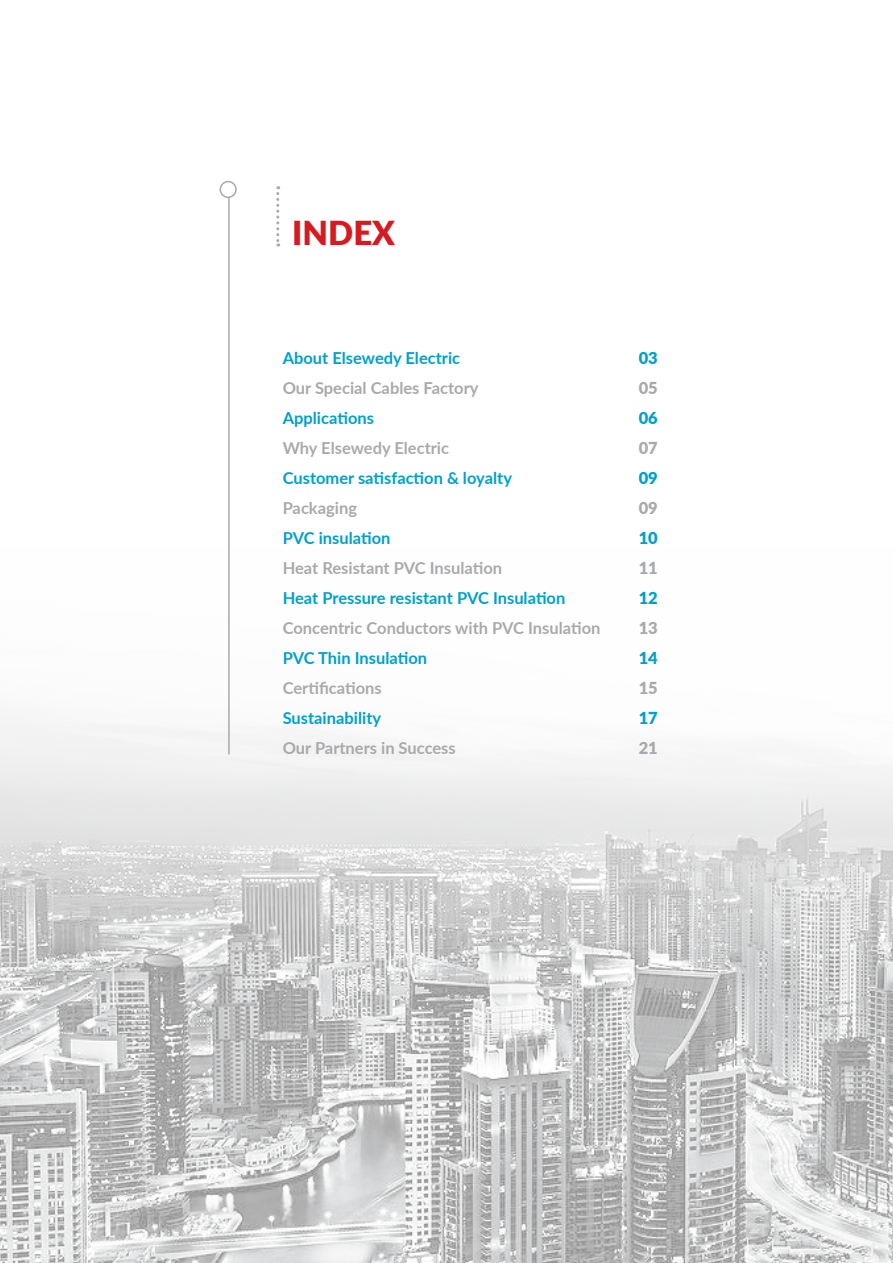
<style>
.page{position:relative;width:893px;height:1263px;background:#fff}
.page>*{position:absolute;margin:0;border:0;box-sizing:border-box;transform-origin:0 0}
.t1{font:900 33px "Lato";color:#d71920}
.t2{font:700 16.5px "Lato";color:#00a1c8}
.t3{font:700 16.5px "Lato";color:#a7a9ac}
.t4{font:700 16.5px "Lato";color:#a8aaad}
.t5{font:900 16.5px "Lato";color:#00a1c8}
.t6{font:900 16.5px "Lato";color:#a7a9ac}
.t7{font:900 16.5px "Lato";color:#a8aaad}
</style>
<div class="page">
<img style="left:0;top:716px;width:893px;height:547px">
<hr style="left:228px;top:190px;width:2px;height:564px;background:#a7a9ac">
<svg style="left:276px;top:186px;width:3px;height:60px"></svg>
<div style="left:220px;top:181px;width:16px;height:17px;background:#fff;border-radius:50%"></div>
<div style="left:219px;top:180px;width:18px;height:18px;border:2px solid #a7a9ac;border-radius:50%"></div>
<h1 class="t1" style="left:292px;top:208px;width:104px">INDEX</h1>
<p class="t2" style="left:283px;top:346px;width:179px">About Elsewedy Electric</p>
<p class="t5" style="left:639px;top:346px;width:21px">03</p>
<p class="t3" style="left:283px;top:376px;width:197px">Our Special Cables Factory</p>
<p class="t6" style="left:639px;top:376px;width:21px">05</p>
<p class="t2" style="left:283px;top:406px;width:93px">Applications</p>
<p class="t5" style="left:639px;top:406px;width:21px">06</p>
<p class="t4" style="left:283px;top:436px;width:168px">Why Elsewedy Electric</p>
<p class="t7" style="left:639px;top:436px;width:21px">07</p>
<p class="t2" style="left:283px;top:466px;width:231px">Customer satisfaction &amp; loyalty</p>
<p class="t5" style="left:639px;top:466px;width:21px">09</p>
<p class="t3" style="left:283px;top:496px;width:76px">Packaging</p>
<p class="t6" style="left:639px;top:496px;width:21px">09</p>
<p class="t2" style="left:283px;top:526px;width:109px">PVC insulation</p>
<p class="t5" style="left:639px;top:526px;width:21px">10</p>
<p class="t3" style="left:283px;top:556px;width:221px">Heat Resistant PVC Insulation</p>
<p class="t6" style="left:639px;top:556px;width:21px">11</p>
<p class="t2" style="left:283px;top:586px;width:284px">Heat Pressure resistant PVC Insulation</p>
<p class="t5" style="left:639px;top:586px;width:21px">12</p>
<p class="t3" style="left:283px;top:616px;width:319px">Concentric Conductors with PVC Insulation</p>
<p class="t6" style="left:639px;top:616px;width:21px">13</p>
<p class="t2" style="left:283px;top:646px;width:146px">PVC Thin Insulation</p>
<p class="t5" style="left:639px;top:646px;width:21px">14</p>
<p class="t4" style="left:283px;top:676px;width:101px">Certifications</p>
<p class="t7" style="left:639px;top:676px;width:21px">15</p>
<p class="t2" style="left:283px;top:706px;width:100px">Sustainability</p>
<p class="t5" style="left:639px;top:706px;width:21px">17</p>
<p class="t3" style="left:283px;top:736px;width:175px">Our Partners in Success</p>
<p class="t6" style="left:639px;top:736px;width:21px">21</p>
</div>
